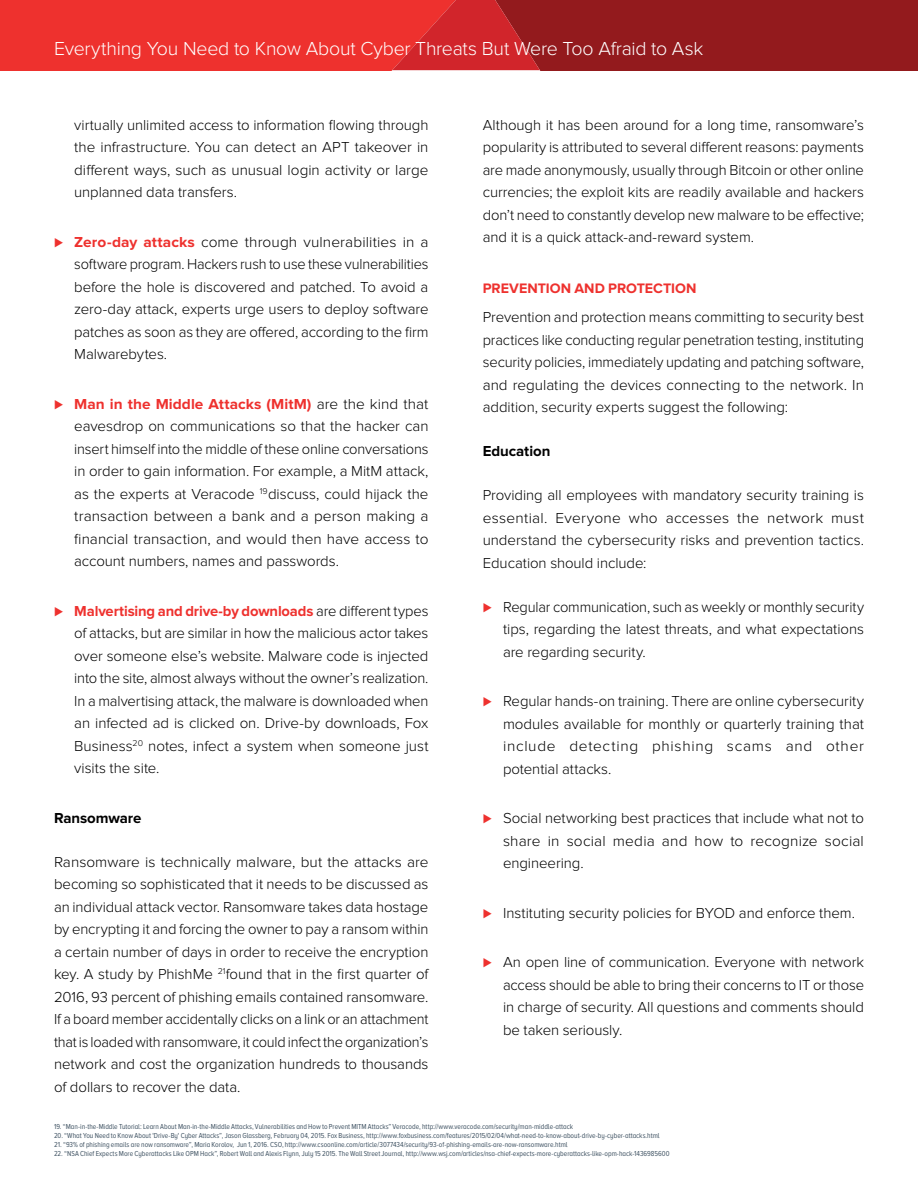
<style>
.page{position:relative;width:918px;height:1188px;background:#fff}
.page>*{position:absolute;margin:0;border:0;box-sizing:border-box;transform-origin:0 0}
.t1{font:300 19.5px "Proxima Nova";letter-spacing:-.015em;color:#fff}
.t2{font:300 15px/22.5px "Proxima Nova";letter-spacing:-.005em;color:#000;text-align:justify}
.t3{font:700 15px "Proxima Nova";letter-spacing:-.005em;color:#000}
.t4{font:700 14.25px "Proxima Nova";color:#ee312e}
.t5{font:7.5px "Proxima Nova A Cond";color:#415464}
.s1{color:#ee312e}
.s2{font-weight:700;color:#ee312e}
</style>
<div class="page">
<svg style="left:0;top:0;width:918px;height:70px;background:#c32526"></svg>
<h1 class="t1" style="left:54px;top:38px;width:651px">Everything You Need to Know About Cyber Threats But Were Too Afraid to Ask</h1>
<p class="t2" style="left:483px;top:114px;width:383px">Although it has been around for a long time, ransomware’s popularity is attributed to several different reasons: payments are made anonymously, usually through Bitcoin or other online currencies; the exploit kits are readily available and hackers don’t need to constantly develop new malware to be effective; and it is a quick attack-and-reward system.</p>
<p class="t4" style="left:483px;top:282px;width:215px">PREVENTION AND PROTECTION</p>
<p class="t2" style="left:483px;top:306px;width:383px">Prevention and protection means committing to security best practices like conducting regular penetration testing, instituting security policies, immediately updating and patching software, and regulating the devices connecting to the network. In addition, security experts suggest the following:</p>
<p class="t3" style="left:483px;top:444px;width:69px">Education</p>
<p class="t2" style="left:483px;top:484px;width:383px">Providing all employees with mandatory security training is essential. Everyone who accesses the network must understand the cybersecurity risks and prevention tactics.<br>Education should include:</p>
<p class="t2" style="left:503px;top:596px;width:363px;text-indent:-20px"><span class="s1">⊲</span> Regular communication, such as weekly or monthly security tips, regarding the latest threats, and what expectations are regarding security.</p>
<p class="t2" style="left:503px;top:690px;width:362px;text-indent:-20px"><span class="s1">⊲</span> Regular hands-on training. There are online cybersecurity modules available for monthly or quarterly training that include detecting phishing scams and other potential attacks.</p>
<p class="t2" style="left:503px;top:807px;width:363px;text-indent:-20px"><span class="s1">⊲</span> Social networking best practices that include what not to share in social media and how to recognize social engineering.</p>
<p class="t2" style="left:483px;top:902px;width:374px"><span class="s1">⊲</span> Instituting security policies for BYOD and enforce them.</p>
<p class="t2" style="left:503px;top:951px;width:363px;text-indent:-20px"><span class="s1">⊲</span> An open line of communication. Everyone with network access should be able to bring their concerns to IT or those in charge of security. All questions and comments should be taken seriously.</p>
<p class="t2" style="left:74px;top:114px;width:356px">virtually unlimited access to information flowing through the infrastructure. You can detect an APT takeover in different ways, such as unusual login activity or large unplanned data transfers.</p>
<p class="t2" style="left:74px;top:231px;width:356px;text-indent:-20px"><span class="s1">⊲</span> <span class="s2">Zero-day attacks</span> come through vulnerabilities in a software program. Hackers rush to use these vulnerabilities before the hole is discovered and patched. To avoid a zero-day attack, experts urge users to deploy software patches as soon as they are offered, according to the firm Malwarebytes.</p>
<p class="t2" style="left:74px;top:393px;width:356px;text-indent:-20px"><span class="s1">⊲</span> <span class="s2">Man in the Middle Attacks (MitM)</span> are the kind that eavesdrop on communications so that the hacker can insert himself into the middle of these online conversations in order to gain information. For example, a MitM attack, as the experts at Veracode <sup>19</sup>discuss, could hijack the transaction between a bank and a person making a financial transaction, and would then have access to account numbers, names and passwords.</p>
<p class="t2" style="left:74px;top:600px;width:356px;text-indent:-20px"><span class="s1">⊲</span> <span class="s2">Malvertising and drive-by downloads</span> are different types of attacks, but are similar in how the malicious actor takes over someone else’s website. Malware code is injected into the site, almost always without the owner’s realization.<br>In a malvertising attack, the malware is downloaded when an infected ad is clicked on. Drive-by downloads, Fox Business<sup>20</sup> notes, infect a system when someone just visits the site.</p>
<p class="t3" style="left:54px;top:811px;width:89px">Ransomware</p>
<p class="t2" style="left:54px;top:851px;width:376px">Ransomware is technically malware, but the attacks are becoming so sophisticated that it needs to be discussed as an individual attack vector. Ransomware takes data hostage by encrypting it and forcing the owner to pay a ransom within a certain number of days in order to receive the encryption key. A study by PhishMe <sup>21</sup>found that in the first quarter of 2016, 93 percent of phishing emails contained ransomware.<br>If a board member accidentally clicks on a link or an attachment that is loaded with ransomware, it could infect the organization’s network and cost the organization hundreds to thousands of dollars to recover the data.</p>
<p class="t5" style="left:54px;top:1123px;width:521px">19. “Man-in-the-Middle Tutorial: Learn About Man-in-the-Middle Attacks, Vulnerabilities and How to Prevent MITM Attacks” Veracode, http://www.veracode.com/security/man-middle-attack</p>
<p class="t5" style="left:54px;top:1132px;width:607px">20. “What You Need to Know About 'Drive-By' Cyber Attacks”, Jason Glassberg, February 04, 2015. Fox Business, http://www.foxbusiness.com/features/2015/02/04/what-need-to-know-about-drive-by-cyber-attacks.html</p>
<p class="t5" style="left:54px;top:1141px;width:515px">21. “93% of phishing emails are now ransomware”, Maria Korolov, Jun 1, 2016. CSO, http://www.csoonline.com/article/3077434/security/93-of-phishing-emails-are-now-ransomware.html</p>
<p class="t5" style="left:54px;top:1150px;width:617px">22. “NSA Chief Expects More Cyberattacks Like OPM Hack”, Robert Wall and Alexis Flynn, July 15 2015. The Wall Street Journal, http://www.wsj.com/articles/nsa-chief-expects-more-cyberattacks-like-opm-hack-1436985600</p>
</div>
